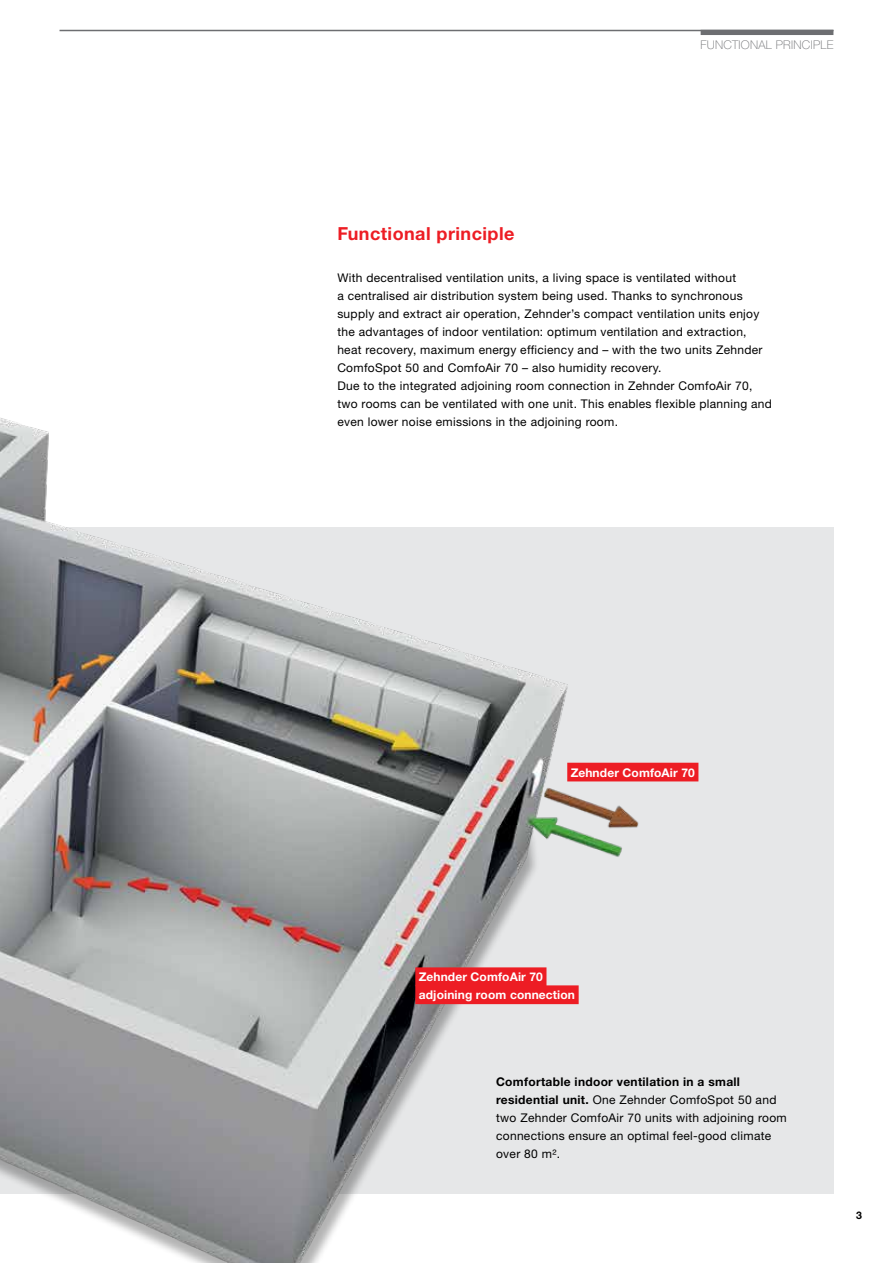
<style>
.page{position:relative;width:893px;height:1263px;background:#fff}
.page>*{position:absolute;margin:0;border:0;box-sizing:border-box;transform-origin:0 0}
.t1{font:700 18px "Helvetica Neue LTW1 G";letter-spacing:.025em;color:#ed1d24}
.t2{font:12px/18px "Helvetica Neue For Zehnder";letter-spacing:.025em;color:#000}
.t3{font:700 12px/18px "Helvetica Neue LTW1 G";letter-spacing:.01em;color:#fff}
.t4{font:700 12px "Helvetica Neue LTW1 G";letter-spacing:.025em;color:#000}
.t5{font:100 12px "Helvetica Neue LTW1 G";letter-spacing:.025em;color:#6d6e71}
.t6{font:700 10.5px "Helvetica Neue LTW1 G";color:#000}
.s1{font-family:"Helvetica Neue LTW1 G";font-weight:700}
</style>
<div class="page">
<div style="left:0;top:528px;width:833px;height:666px;background:#e6e7e8"></div>
<hr style="left:60px;top:30px;width:773px;height:1px;background:#6d6e71">
<img style="left:0;top:418px;width:715px;height:845px">
<div style="left:701px;top:30px;width:132px;height:5px;background:#6d6e71"></div>
<div style="left:567px;top:763px;width:131px;height:18px;background:#ed1d24"></div>
<div style="left:415px;top:967px;width:131px;height:19px;background:#ed1d24"></div>
<div style="left:415px;top:985px;width:164px;height:19px;background:#ed1d24"></div>
<p class="t5" style="left:700px;top:37px;width:135px">FUNCTIONAL PRINCIPLE</p>
<h1 class="t1" style="left:337px;top:222px;width:179px">Functional principle</h1>
<p class="t2" style="left:337px;top:268px;width:436px">With decentralised ventilation units, a living space is ventilated without<br>a centralised air distribution system being used. Thanks to synchronous supply and extract air operation, Zehnder’s compact ventilation units enjoy the advantages of indoor ventilation: optimum ventilation and extraction, heat recovery, maximum energy efficiency and – with the two units Zehnder ComfoSpot 50 and ComfoAir 70 – also humidity recovery.<br>Due to the integrated adjoining room connection in Zehnder ComfoAir 70, two rooms can be ventilated with one unit. This enables flexible planning and even lower noise emissions in the adjoining room.</p>
<p class="t3" style="left:571px;top:763px;width:126px">Zehnder ComfoAir 70</p>
<p class="t3" style="left:419px;top:968px;width:158px">Zehnder ComfoAir 70 adjoining room connection</p>
<p class="t4" style="left:496px;top:1074px;width:245px">Comfortable indoor ventilation in a small</p>
<p class="t2" style="left:496px;top:1090px;width:292px"><span class="s1">residential unit.</span> One Zehnder ComfoSpot 50 and two Zehnder ComfoAir 70 units with adjoining room connections ensure an optimal feel-good climate over 80 m².</p>
<p class="t6" style="left:856px;top:1209px;width:7px">3</p>
</div>
